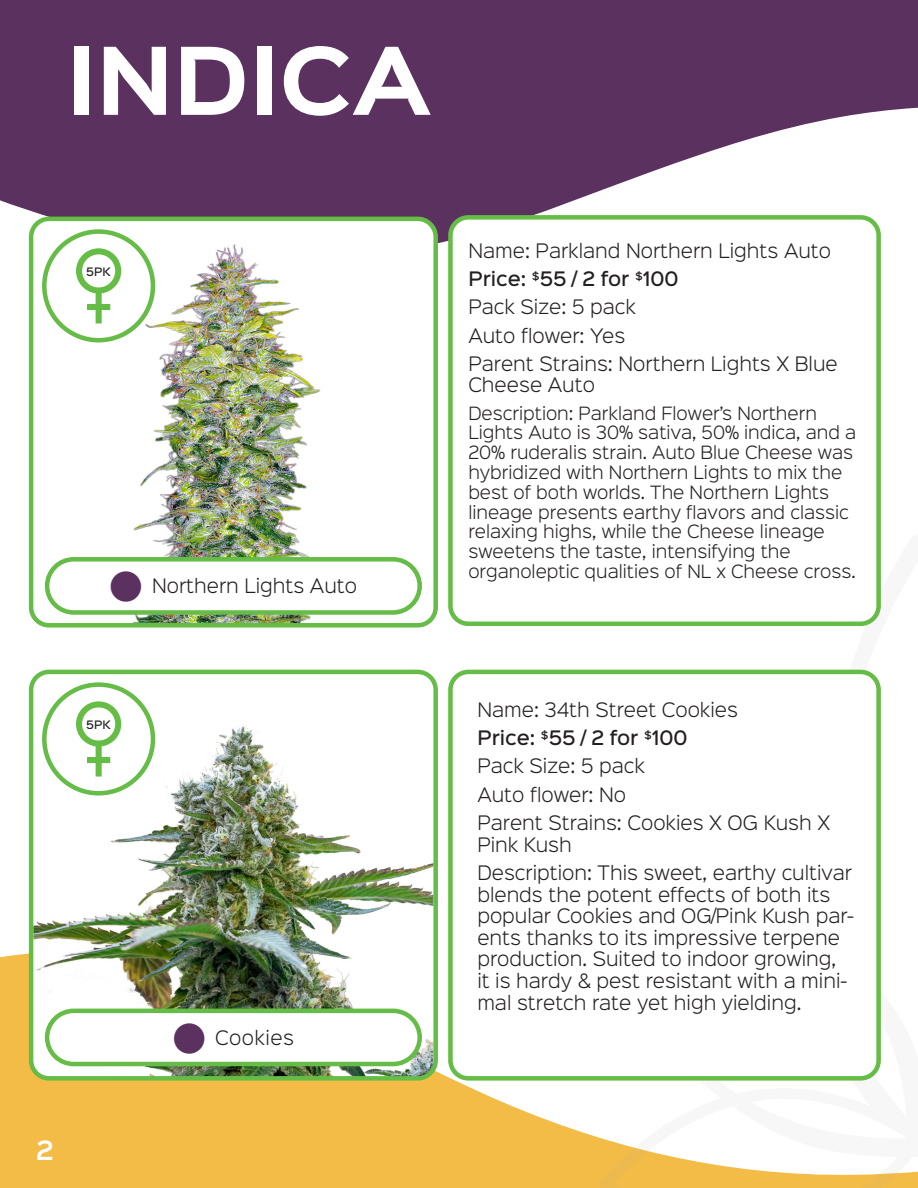
<style>
.page{position:relative;width:918px;height:1188px;background:#fff}
.page>*{position:absolute;margin:0;border:0;box-sizing:border-box;transform-origin:0 0}
.t1{font:700 84px "Sinkin Sans 700";color:#fff}
.t2{font:600 24px "Sinkin Sans 600";color:#fff}
.t3{font:300 18px/28.3px "Sinkin Sans 300";color:#231f20}
.t4{font:500 18px "Sinkin Sans 500";color:#231f20}
.t5{font:300 18px "Sinkin Sans 300";letter-spacing:.025em;color:#231f20}
.t6{font:300 16.5px/19.8px "Sinkin Sans 300";color:#231f20}
.t7{font:500 10.5px "Sinkin Sans 500";color:#231f20}
.s1{color:#5a315f}
</style>
<div class="page">
<div style="left:0;top:942px;width:492px;height:246px;background:#f2bc47"></div>
<svg style="left:492px;top:617px;width:426px;height:571px"></svg>
<svg style="left:0;top:0;width:918px;height:271px;background:#714e75"></svg>
<div style="left:450px;top:217px;width:429px;height:407px;background:#fff;border-radius:18px"></div>
<div style="left:448px;top:215px;width:433px;height:411px;border:4px solid #65bc46;border-radius:18px"></div>
<div style="left:450px;top:672px;width:429px;height:406px;background:#fff;border-radius:18px"></div>
<div style="left:448px;top:670px;width:433px;height:411px;border:4px solid #65bc46;border-radius:18px"></div>
<div style="left:31px;top:219px;width:405px;height:406px;background:#fff;border-radius:18px"></div>
<img style="left:34px;top:234px;width:399px;height:389px">
<div style="left:29px;top:217px;width:409px;height:411px;border:4px solid #65bc46;border-radius:18px"></div>
<div style="left:47px;top:559px;width:373px;height:53px;background:#fff;border-radius:27px"></div>
<div style="left:45px;top:557px;width:377px;height:58px;border:4px solid #65bc46;border-radius:27px"></div>
<img style="left:33px;top:675px;width:400px;height:403px">
<div style="left:29px;top:670px;width:409px;height:411px;border:4px solid #65bc46;border-radius:18px"></div>
<div style="left:47px;top:1011px;width:373px;height:53px;background:#fff;border-radius:27px"></div>
<div style="left:45px;top:1009px;width:377px;height:57px;border:4px solid #65bc46;border-radius:27px"></div>
<div style="left:44px;top:232px;width:109px;height:108px;background:#fff;border-radius:50%"></div>
<div style="left:42px;top:229px;width:113px;height:113px;border:4px solid #65bc46;border-radius:50%"></div>
<svg style="left:76px;top:248px;width:45px;height:75px"></svg>
<div style="left:44px;top:685px;width:109px;height:108px;background:#fff;border-radius:50%"></div>
<div style="left:42px;top:682px;width:113px;height:114px;border:4px solid #65bc46;border-radius:50%"></div>
<svg style="left:76px;top:701px;width:45px;height:76px"></svg>
<h1 class="t1" style="left:66px;top:37px;width:367px">INDICA</h1>
<p class="t7" style="left:86px;top:263px;width:26px">5PK</p>
<p class="t3" style="left:152px;top:571px;width:207px">Northern Lights Auto</p>
<p class="t7" style="left:86px;top:716px;width:26px">5PK</p>
<h2 class="t2" style="left:36px;top:1130px;width:19px">2</h2>
<p class="t5" style="left:171px;top:1023px;width:125px"><span class="s1">⚫</span> Cookies</p>
<p class="t3" style="left:468px;top:235px;width:364px">Name: Parkland Northern Lights Auto</p>
<p class="t4" style="left:468px;top:263px;width:212px">Price: <sup>$</sup>55 / 2 for <sup>$</sup>100</p>
<p class="t3" style="left:468px;top:292px;width:371px">Pack Size: 5 pack<br>Auto flower: Yes<br>Parent Strains: Northern Lights X Blue</p>
<p class="t3" style="left:468px;top:370px;width:128px">Cheese Auto</p>
<p class="t6" style="left:468px;top:402px;width:389px">Description: Parkland Flower’s Northern Lights Auto is 30% sativa, 50% indica, and a 20% ruderalis strain. Auto Blue Cheese was hybridized with Northern Lights to mix the best of both worlds. The Northern Lights lineage presents earthy flavors and classic relaxing highs, while the Cheese lineage sweetens the taste, intensifying the</p>
<p class="t6" style="left:468px;top:560px;width:389px">organoleptic qualities of NL x Cheese cross.</p>
<p class="t3" style="left:477px;top:694px;width:262px">Name: 34th Street Cookies</p>
<p class="t4" style="left:477px;top:722px;width:212px">Price: <sup>$</sup>55 / 2 for <sup>$</sup>100</p>
<p class="t3" style="left:477px;top:751px;width:354px">Pack Size: 5 pack<br>Auto flower: No<br>Parent Strains: Cookies X OG Kush X</p>
<p class="t3" style="left:477px;top:829px;width:376px">Pink Kush<br>Description: This sweet, earthy cultivar</p>
<p class="t3" style="left:477px;top:882px;width:378px;line-height:21.6px">blends the potent effects of both its popular Cookies and OG/Pink Kush par&shy;ents thanks to its impressive terpene production. Suited to indoor growing,<br>it is hardy &amp; pest resistant with a mini&shy;mal stretch rate yet high yielding.</p>
</div>
